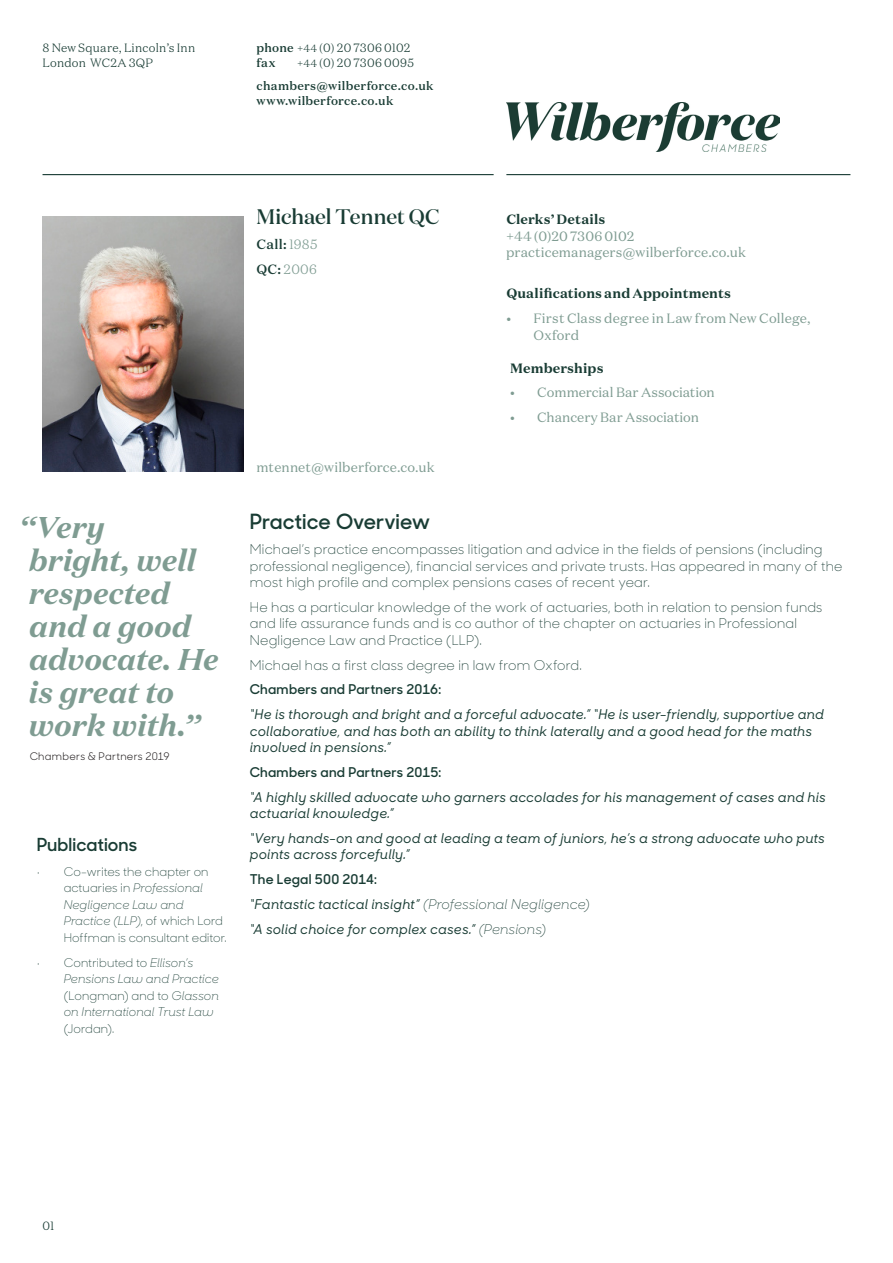
<style>
.page{position:relative;width:893px;height:1263px;background:#fff}
.page>*{position:absolute;margin:0;border:0;box-sizing:border-box;transform-origin:0 0}
.QUOTE{font:italic 700 30px/33px "Domaine Text";letter-spacing:-.01em;color:#7f9c92}
.t1{font:600 21px "Sharp Sans No 1";letter-spacing:-.005em;color:#193c34}
.NAME{font:500 21px "Domaine Display";color:#193c34}
.t2{font:600 18px "Sharp Sans No 1";letter-spacing:.005em;color:#193c34}
.BODY_BULLETS_GREEN{font:italic 500 13.5px/16.5px "Sharp Sans No 1";letter-spacing:.015em;color:#193c34}
.BODY_BULLETS_GREEN-2{font:300 13.5px/16.5px "Sharp Sans No 1";letter-spacing:.015em;color:#193c34}
.t3{font:13.5px/16.5px "Domaine Text";letter-spacing:.005em;color:#7f9c92}
.BODY_BULLETS_GREEN-3{font:600 13.5px "Sharp Sans No 1";letter-spacing:.015em;color:#193c34}
.QUALS{font:700 13.5px "Domaine Text";letter-spacing:.005em;color:#193c34}
.CLERKS{font:700 13.5px "Domaine Text";letter-spacing:.005em;color:#193c34}
.t4{font:500 13.5px "Domaine Text";color:#193c34}
.t5{font:300 13.5px "Domaine Text";color:#7f9c92}
.t6{font:300 12px/16.5px "Sharp Sans No 1";letter-spacing:.005em;color:#193c34}
.t7{font:italic 300 12px/16.5px "Sharp Sans No 1";letter-spacing:.005em;color:#193c34}
.t8{font:500 12px/23.5px "Domaine Text";letter-spacing:.025em;color:#193c34}
.t9{font:300 12px/15px "Domaine Text";letter-spacing:.015em;color:#193c34}
.QUOTE_BY{font:10.5px "Sharp Sans No 1";letter-spacing:.025em;color:#231f20}
.s1{font-weight:500}
.s2{font-size:10.5px}
.s3{font-weight:300;font-size:10.5px}
.s4{font-weight:300}
.s5{font-weight:300;color:#7f9c92}
.s6{font-weight:500;color:#193c34}
.s7{font-style:italic}
.s8{font-style:normal}
</style>
<div class="page">
<img style="left:506px;top:103px;width:273px;height:49px">
<hr style="left:506px;top:174px;width:344px;height:1px;background:#193c34">
<hr style="left:43px;top:174px;width:451px;height:1px;background:#193c34">
<img style="left:43px;top:216px;width:200px;height:256px">
<p class="t9" style="left:43px;top:40px;width:154px">8 New Square, Lincoln’s Inn<br>London WC2A 3QP</p>
<p class="t9" style="left:257px;top:40px;width:155px"><span class="s1">phone</span> <span class="s2">+44</span> (0) 20 7306 0102 <span class="s1">fax</span></p>
<p class="t8" style="left:257px;top:51px;width:178px;text-indent:40px"><span class="s3">+44</span> <span class="s4">(0) 20 7306 0095 </span>chambers@wilberforce.co.uk</p>
<p class="t8" style="left:257px;top:89px;width:138px">www.wilberforce.co.uk</p>
<p class="NAME" style="left:256px;top:203px;width:184px">Michael Tennet QC</p>
<p class="t4" style="left:256px;top:235px;width:63px">Call: <span class="s5">1985</span></p>
<p class="t5" style="left:256px;top:260px;width:62px"><span class="s6">QC:</span> 2006</p>
<p class="t3" style="left:256px;top:458px;width:180px">mtennet@wilberforce.co.uk</p>
<p class="CLERKS" style="left:506px;top:210px;width:101px">Clerks’ Details</p>
<p class="t3" style="left:506px;top:227px;width:241px">+44 (0)20 7306 0102 practicemanagers@wilberforce.co.uk</p>
<p class="QUALS" style="left:506px;top:285px;width:226px">Qualifications and Appointments</p>
<p class="t3" style="left:533px;top:310px;width:279px;text-indent:-27px">• First Class degree in Law from New College,<br>Oxford</p>
<p class="QUALS" style="left:510px;top:359px;width:95px">Memberships</p>
<p class="t3" style="left:510px;top:384px;width:206px">• Commercial Bar Association</p>
<p class="t3" style="left:510px;top:409px;width:190px">• Chancery Bar Association</p>
<p class="QUOTE" style="left:28px;top:510px;width:192px;text-indent:-9px">“Very<br>bright, well respected and a good advocate. He is great to work with.”</p>
<p class="QUOTE_BY" style="left:30px;top:748px;width:142px">Chambers &amp; Partners 2019</p>
<p class="t2" style="left:37px;top:831px;width:102px">Publications</p>
<p class="t6" style="left:64px;top:863px;width:165px;text-indent:-27px">• Co-writes the chapter on actuaries in <span class="s7">Professional<br>Negligence Law and<br>Practice (LLP)</span>, of which Lord<br>Hoffman is consultant editor.</p>
<p class="t7" style="left:64px;top:954px;width:157px;text-indent:-27px"><span class="s8">• Contributed to</span> Ellison’s<br>Pensions Law and Practice <span class="s8">(Longman) and to</span> Glasson on International Trust Law <span class="s8">(Jordan).</span></p>
<p class="t1" style="left:250px;top:506px;width:182px">Practice Overview</p>
<p class="BODY_BULLETS_GREEN-2" style="left:250px;top:540px;width:594px">Michael’s practice encompasses litigation and advice in the fields of pensions (including professional negligence), financial services and private trusts. Has appeared in many of the most high profile and complex pensions cases of recent year.</p>
<p class="BODY_BULLETS_GREEN-2" style="left:250px;top:598px;width:574px">He has a particular knowledge of the work of actuaries, both in relation to pension funds and life assurance funds and is co author of the chapter on actuaries in Professional<br>Negligence Law and Practice (LLP).</p>
<p class="BODY_BULLETS_GREEN-2" style="left:250px;top:656px;width:334px">Michael has a first class degree in law from Oxford.</p>
<p class="BODY_BULLETS_GREEN-3" style="left:250px;top:680px;width:193px">Chambers and Partners 2016:</p>
<p class="BODY_BULLETS_GREEN" style="left:250px;top:706px;width:576px">“He is thorough and bright and a forceful advocate.” “He is user-friendly, supportive and collaborative, and has both an ability to think laterally and a good head for the maths involved in pensions.”</p>
<p class="BODY_BULLETS_GREEN-3" style="left:250px;top:762px;width:193px">Chambers and Partners 2015:</p>
<p class="BODY_BULLETS_GREEN" style="left:250px;top:789px;width:578px">“A highly skilled advocate who garners accolades for his management of cases and his actuarial knowledge.”</p>
<p class="BODY_BULLETS_GREEN" style="left:250px;top:830px;width:577px">“Very hands-on and good at leading a team of juniors, he’s a strong advocate who puts points across forcefully.”</p>
<p class="BODY_BULLETS_GREEN-3" style="left:250px;top:869px;width:129px">The Legal 500 2014:</p>
<p class="BODY_BULLETS_GREEN" style="left:250px;top:896px;width:342px">“Fantastic tactical insight” <span class="s4">(Professional Negligence)</span></p>
<p class="BODY_BULLETS_GREEN" style="left:250px;top:921px;width:298px">“A solid choice for complex cases.” <span class="s4">(Pensions)</span></p>
<p class="t9" style="left:43px;top:1218px;width:13px">01</p>
</div>
